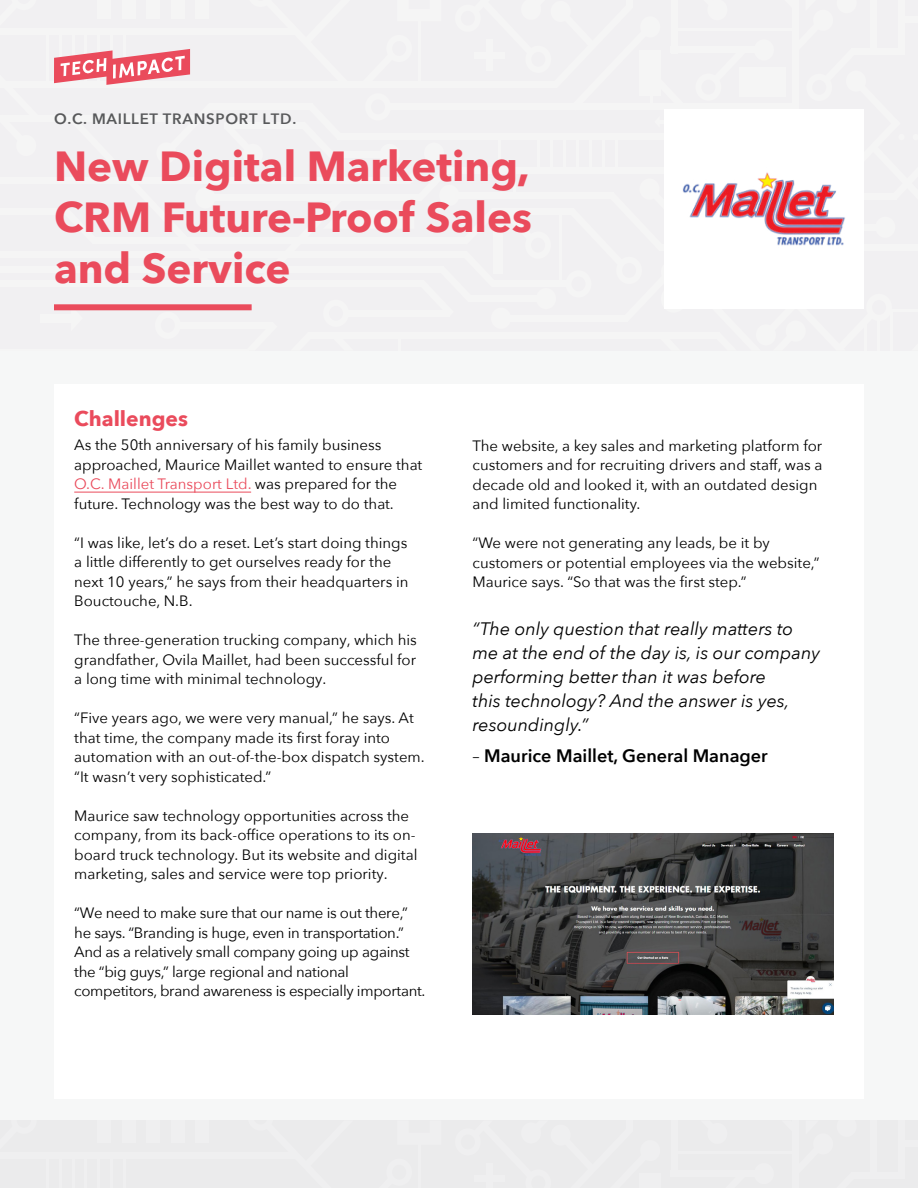
<style>
.page{position:relative;width:918px;height:1188px;background:#f6f7f7}
.page>*{position:absolute;margin:0;border:0;box-sizing:border-box;transform-origin:0 0}
.t1{font:700 42px/51px "Avenir Next";color:#ea4b5c;text-align:justify}
.t2{font:700 21px "Avenir Next";color:#ea4b5c}
.t3{font:italic 18px/24px "Avenir Next";color:#000}
.t4{font:600 18px "Avenir Next";color:#000}
.t5{font:15px/19.5px "Avenir Next";color:#000}
.t6{font:15px/19.5px "Avenir Next";letter-spacing:-.02em;color:#000}
.t7{font:600 15px "Avenir Next";letter-spacing:.05em;color:#58595b}
.s1{color:#ea4b5c}
.s2{font-weight:400}
</style>
<div class="page">
<div style="left:0;top:0;width:918px;height:351px;background:#f1f0f2"></div>
<div style="left:0;top:81px;width:557px;height:7px;background:#f5f5f5"></div>
<div style="left:0;top:251px;width:467px;height:7px;background:#f5f5f5"></div>
<div style="left:0;top:266px;width:443px;height:7px;background:#f5f5f5"></div>
<div style="left:93px;top:238px;width:374px;height:6px;background:#f5f5f5"></div>
<div style="left:209px;top:103px;width:104px;height:7px;background:#f5f5f5"></div>
<div style="left:0;top:280px;width:424px;height:7px;background:#f5f5f5"></div>
<div style="left:0;top:115px;width:200px;height:7px;background:#f5f5f5"></div>
<div style="left:0;top:28px;width:297px;height:7px;background:#f5f5f5"></div>
<div style="left:0;top:208px;width:68px;height:7px;background:#f5f5f5"></div>
<div style="left:205px;top:194px;width:216px;height:7px;background:#f5f5f5"></div>
<div style="left:0;top:177px;width:410px;height:7px;background:#f5f5f5"></div>
<hr style="left:0;top:350px;width:249px;height:1px;background:#fff">
<div style="left:178px;top:322px;width:95px;height:7px;background:#f5f5f5"></div>
<svg style="left:71px;top:310px;width:12px;height:1px"></svg>
<div style="left:40px;top:314px;width:32px;height:9px;background:#f5f5f5"></div>
<div style="left:195px;top:187px;width:21px;height:22px;background:#f5f5f5;border-radius:50%"></div>
<div style="left:16px;top:135px;width:20px;height:21px;background:#f5f5f5;border-radius:50%"></div>
<div style="left:156px;top:142px;width:20px;height:21px;background:#f5f5f5;border-radius:50%"></div>
<div style="left:195px;top:0;width:14px;height:19px;background:#f5f5f5"></div>
<div style="left:171px;top:0;width:13px;height:19px;background:#f5f5f5"></div>
<div style="left:146px;top:0;width:14px;height:19px;background:#f5f5f5"></div>
<div style="left:122px;top:0;width:13px;height:19px;background:#f5f5f5"></div>
<div style="left:98px;top:0;width:13px;height:19px;background:#f5f5f5"></div>
<hr style="left:46px;top:31px;width:3px;height:55px;background:#fff">
<hr style="left:59px;top:31px;width:2px;height:55px;background:#fff">
<hr style="left:72px;top:31px;width:2px;height:55px;background:#fff">
<hr style="left:85px;top:31px;width:2px;height:55px;background:#fff">
<hr style="left:97px;top:31px;width:3px;height:55px;background:#fff">
<hr style="left:110px;top:31px;width:3px;height:55px;background:#fff">
<hr style="left:123px;top:31px;width:3px;height:55px;background:#fff">
<div style="left:54px;top:304px;width:198px;height:6px;background:#ea4b5c"></div>
<div style="left:665px;top:109px;width:199px;height:200px;background:#fff"></div>
<img style="left:682px;top:172px;width:163px;height:74px">
<div style="left:54px;top:384px;width:810px;height:715px;background:#fff"></div>
<hr style="left:74px;top:492px;width:177px;height:1px;background:#ea4b5c">
<div style="left:0;top:1120px;width:918px;height:68px;background:#ebebec"></div>
<div style="left:900px;top:1140px;width:18px;height:7px;background:#efeff0"></div>
<div style="left:871px;top:1120px;width:6px;height:55px;background:#efeff0"></div>
<div style="left:0;top:1152px;width:297px;height:7px;background:#efeff0"></div>
<div style="left:851px;top:1172px;width:54px;height:7px;background:#efeff0"></div>
<div style="left:898px;top:1120px;width:7px;height:59px;background:#efeff0"></div>
<div style="left:671px;top:1170px;width:93px;height:7px;background:#efeff0"></div>
<div style="left:671px;top:1120px;width:6px;height:57px;background:#efeff0"></div>
<div style="left:754px;top:1163px;width:20px;height:21px;background:#efeff0;border-radius:50%"></div>
<div style="left:640px;top:1140px;width:20px;height:21px;background:#efeff0;border-radius:50%"></div>
<div style="left:707px;top:1123px;width:20px;height:21px;background:#efeff0;border-radius:50%"></div>
<div style="left:640px;top:1174px;width:21px;height:14px;background:#efeff0"></div>
<div style="left:195px;top:1120px;width:14px;height:23px;background:#efeff0"></div>
<div style="left:171px;top:1120px;width:13px;height:23px;background:#efeff0"></div>
<div style="left:146px;top:1120px;width:14px;height:23px;background:#efeff0"></div>
<div style="left:122px;top:1120px;width:13px;height:23px;background:#efeff0"></div>
<div style="left:98px;top:1120px;width:13px;height:23px;background:#efeff0"></div>
<hr style="left:418px;top:1141px;width:3px;height:47px;background:#fff">
<hr style="left:46px;top:1155px;width:3px;height:33px;background:#fff">
<hr style="left:59px;top:1155px;width:2px;height:33px;background:#fff">
<hr style="left:72px;top:1155px;width:2px;height:33px;background:#fff">
<hr style="left:85px;top:1155px;width:2px;height:33px;background:#fff">
<hr style="left:97px;top:1155px;width:3px;height:33px;background:#fff">
<hr style="left:110px;top:1155px;width:3px;height:33px;background:#fff">
<hr style="left:123px;top:1155px;width:3px;height:33px;background:#fff">
<hr style="left:677px;top:1151px;width:117px;height:3px;background:#fff">
<svg style="left:54px;top:49px;width:137px;height:36px"></svg>
<img style="left:473px;top:834px;width:360px;height:181px">
<p class="t7" style="left:54px;top:106px;width:244px">O.C. MAILLET TRANSPORT LTD.</p>
<h1 class="t1" style="left:54px;top:141px;width:479px">New Digital Marketing, CRM Future-Proof Sales and Service</h1>
<h2 class="t2" style="left:74px;top:400px;width:115px">Challenges</h2>
<p class="t5" style="left:74px;top:435px;width:350px">As the 50th anniversary of his family business approached, Maurice Maillet wanted to ensure that <span class="s1">O.C. Maillet Transport Ltd.</span> was prepared for the future. Technology was the best way to do that.</p>
<p class="t5" style="left:74px;top:532px;width:336px">“I was like, let’s do a reset. Let’s start doing things a little differently to get ourselves ready for the next 10 years,” he says from their headquarters in Bouctouche, N.B.</p>
<p class="t5" style="left:74px;top:630px;width:344px;text-align:justify">The three-generation trucking company, which his grandfather, Ovila Maillet, had been successful for a long time with minimal technology.</p>
<p class="t5" style="left:74px;top:708px;width:352px">“Five years ago, we were very manual,” he says. At that time, the company made its first foray into automation with an out-of-the-box dispatch system. “It wasn’t very sophisticated.”</p>
<p class="t5" style="left:74px;top:805px;width:345px">Maurice saw technology opportunities across the company, from its back-office operations to its on&shy;board truck technology. But its website and digital marketing, sales and service were top priority.</p>
<p class="t6" style="left:74px;top:903px;width:353px">“We need to make sure that our name is out there,” he says. “Branding is huge, even in transportation.” And as a relatively small company going up against the “big guys,” large regional and national competitors, brand awareness is especially important.</p>
<p class="t5" style="left:472px;top:435px;width:351px">The website, a key sales and marketing platform for customers and for recruiting drivers and staff, was a decade old and looked it, with an outdated design and limited functionality.</p>
<p class="t5" style="left:472px;top:533px;width:349px">“We were not generating any leads, be it by customers or potential employees via the website,”<br>Maurice says. “So that was the first step.”</p>
<p class="t3" style="left:472px;top:616px;width:349px">“The only question that really matters to me at the end of the day is, is our company performing better than it was before<br>this technology? And the answer is yes, resoundingly.”</p>
<p class="t4" style="left:472px;top:740px;width:297px"><span class="s2">–</span> Maurice Maillet, General Manager</p>
</div>
